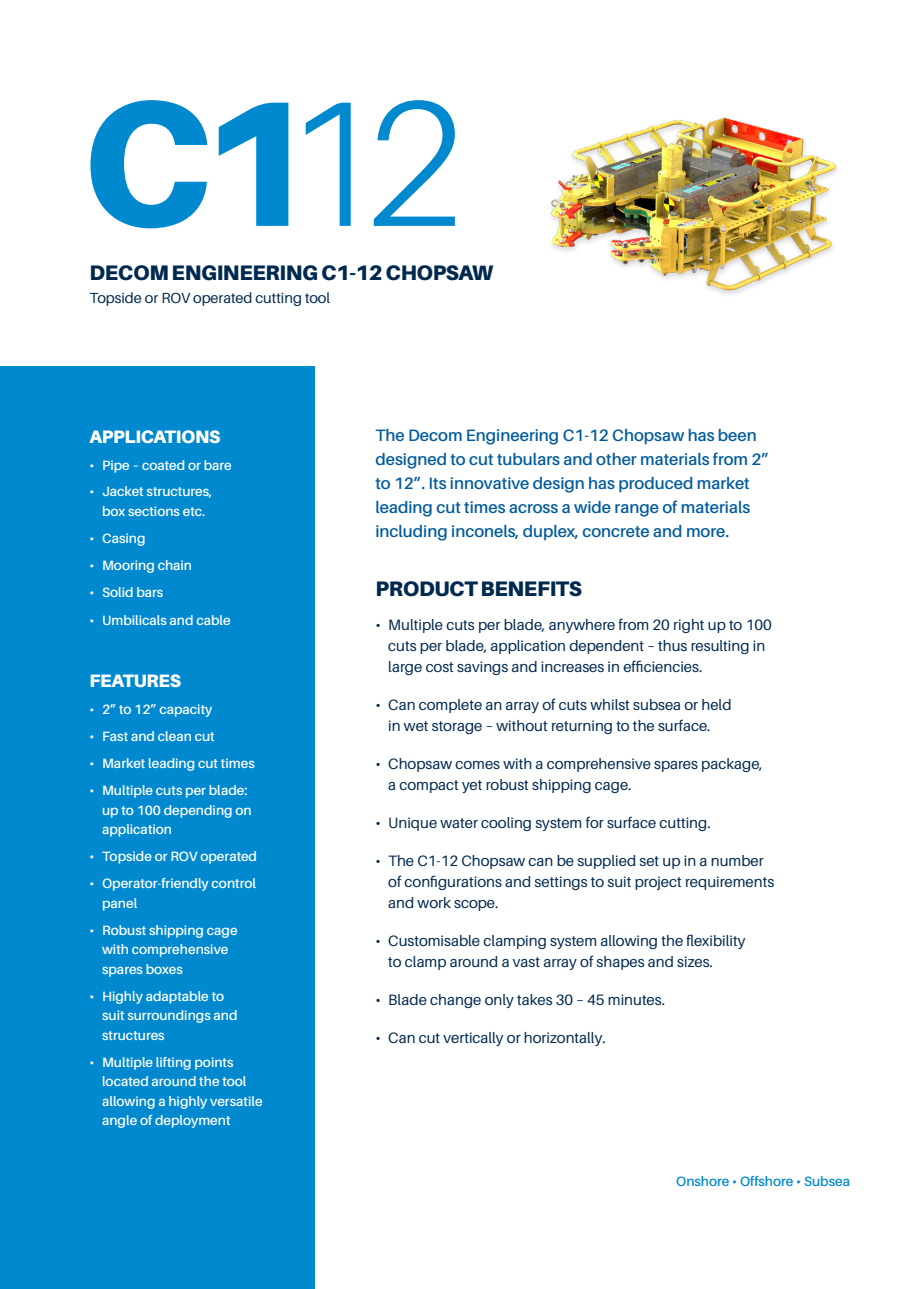
<style>
.page{position:relative;width:919px;height:1289px;background:#fff}
.page>*{position:absolute;margin:0;border:0;box-sizing:border-box;transform-origin:0 0}
.t1{font:900 178.5px "Aileron";color:#0089cf}
.t2{font:900 21px "Aileron";letter-spacing:-.015em;color:#00294f}
.t3{font:900 18px "Aileron";letter-spacing:-.015em;color:#fff}
.t4{font:600 16.5px/24px "Aileron";color:#015b9d}
.t5{font:15px/21px "Aileron";color:#00294f}
.t6{font:14.7px "Aileron";letter-spacing:-.005em;color:#00294f}
.t7{font:600 13.5px/19.5px "Aileron";color:#fff}
.t8{font:600 13.5px "Aileron";color:#0089cf}
.s1{font-weight:300}
</style>
<div class="page">
<div style="left:0;top:367px;width:315px;height:921px;background:#0089cf"></div>
<img style="left:551px;top:117px;width:286px;height:178px">
<p class="t1" style="left:81px;top:59px;width:385px">C1<span class="s1">12</span></p>
<p class="t2" style="left:89px;top:260px;width:405px">DECOM ENGINEERING C1-12 CHOPSAW</p>
<p class="t6" style="left:89px;top:289px;width:242px">Topside or ROV operated cutting tool</p>
<p class="t3" style="left:89px;top:426px;width:132px">APPLICATIONS</p>
<p class="t7" style="left:89px;top:455px;width:144px">• Pipe – coated or bare</p>
<p class="t7" style="left:89px;top:482px;width:124px;text-align:center">• Jacket structures, box sections etc.</p>
<p class="t7" style="left:89px;top:528px;width:58px">• Casing</p>
<p class="t7" style="left:89px;top:555px;width:104px">• Mooring chain</p>
<p class="t7" style="left:89px;top:582px;width:76px">• Solid bars</p>
<p class="t7" style="left:89px;top:611px;width:143px">• Umbilicals and cable</p>
<p class="t3" style="left:89px;top:670px;width:93px">FEATURES</p>
<p class="t7" style="left:89px;top:700px;width:125px">• 2” to 12” capacity</p>
<p class="t7" style="left:89px;top:727px;width:127px">• Fast and clean cut</p>
<p class="t7" style="left:89px;top:754px;width:167px">• Market leading cut times</p>
<p class="t7" style="left:102px;top:780px;width:151px;text-indent:-13px">• Multiple cuts per blade: up to 100 depending on application</p>
<p class="t7" style="left:89px;top:846px;width:169px">• Topside or ROV operated</p>
<p class="t7" style="left:102px;top:873px;width:155px;text-indent:-13px">• Operator-friendly control panel</p>
<p class="t7" style="left:102px;top:920px;width:137px;text-indent:-13px">• Robust shipping cage with comprehensive spares boxes</p>
<p class="t7" style="left:102px;top:986px;width:137px;text-indent:-13px">• Highly adaptable to suit surroundings and structures</p>
<p class="t7" style="left:102px;top:1052px;width:162px;text-indent:-13px">• Multiple lifting points located around the tool allowing a highly versatile angle of deployment</p>
<p class="t4" style="left:375px;top:424px;width:395px">The Decom Engineering C1-12 Chopsaw has been designed to cut tubulars and other materials from 2” to 12”. Its innovative design has produced market leading cut times across a wide range of materials including inconels, duplex, concrete and more.</p>
<p class="t2" style="left:375px;top:576px;width:208px">PRODUCT BENEFITS</p>
<p class="t5" style="left:388px;top:614px;width:385px;text-indent:-13px">• Multiple cuts per blade, anywhere from 20 right up to 100 cuts per blade, application dependent – thus resulting in large cost savings and increases in efficiencies.</p>
<p class="t5" style="left:375px;top:694px;width:357px;text-align:center">• Can complete an array of cuts whilst subsea or held in wet storage – without returning to the surface.</p>
<p class="t5" style="left:388px;top:753px;width:376px;text-indent:-13px">• Chopsaw comes with a comprehensive spares package, a compact yet robust shipping cage.</p>
<p class="t5" style="left:375px;top:812px;width:337px">• Unique water cooling system for surface cutting.</p>
<p class="t5" style="left:388px;top:850px;width:387px;text-indent:-13px">• The C1-12 Chopsaw can be supplied set up in a number of configurations and settings to suit project requirements and work scope.</p>
<p class="t5" style="left:388px;top:930px;width:358px;text-indent:-13px">• Customisable clamping system allowing the flexibility to clamp around a vast array of shapes and sizes.</p>
<p class="t5" style="left:375px;top:989px;width:291px">• Blade change only takes 30 – 45 minutes.</p>
<p class="t5" style="left:375px;top:1027px;width:232px">• Can cut vertically or horizontally.</p>
<p class="t8" style="left:676px;top:1174px;width:175px">Onshore • Offshore • Subsea</p>
</div>
